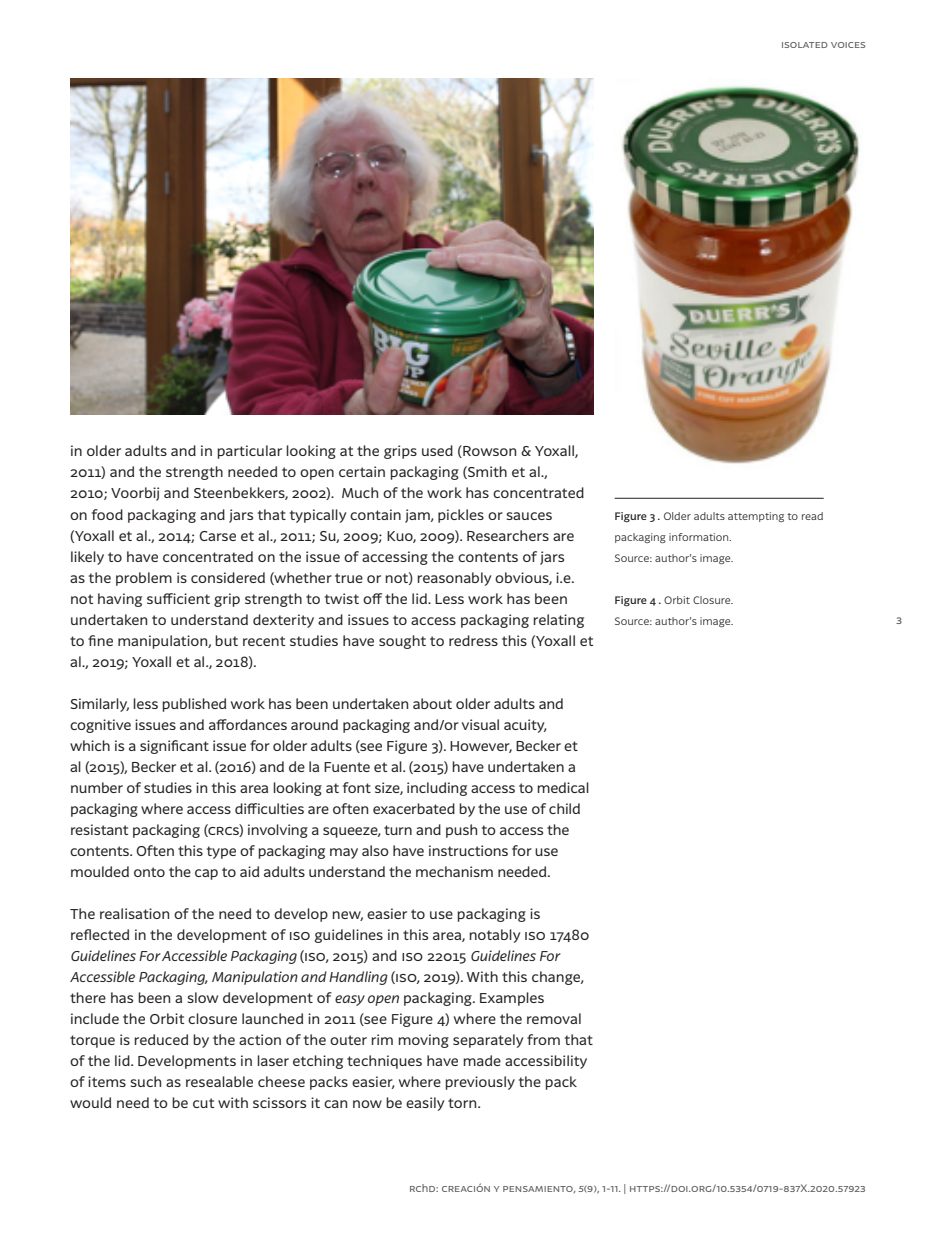
<style>
.page{position:relative;width:943px;height:1241px;background:#fff}
.page>*{position:absolute;margin:0;border:0;box-sizing:border-box;transform-origin:0 0}
.Notas{font:14px/21px "Latina";color:#231f20}
.t1{font:11.38px "Latina";color:#57585a}
.Notas-2{font:300 10.5px/21px "Latina";color:#231f20}
.t2{font:10.5px "Latina";color:#57585a}
.s1{font-style:italic}
.s2{font-weight:500}
</style>
<div class="page">
<img style="left:70px;top:78px;width:523px;height:336px">
<hr style="left:614px;top:498px;width:209px;height:1px;background:#231f20">
<img style="left:621px;top:86px;width:239px;height:378px">
<p class="t2" style="left:781px;top:39px;width:86px">isolated voices</p>
<p class="Notas" style="left:70px;top:441px;width:525px">in older adults and in particular looking at the grips used (Rowson &amp; Yoxall, 2011) and the strength needed to open certain packaging (Smith et al.,<br>2010; Voorbij and Steenbekkers, 2002). Much of the work has concentrated on food packaging and jars that typically contain jam, pickles or sauces (Yoxall et al., 2014; Carse et al., 2011; Su, 2009; Kuo, 2009). Researchers are likely to have concentrated on the issue of accessing the contents of jars<br>as the problem is considered (whether true or not) reasonably obvious, i.e. not having sufficient grip strength to twist off the lid. Less work has been undertaken to understand dexterity and issues to access packaging relating to fine manipulation, but recent studies have sought to redress this (Yoxall et al., 2019; Yoxall et al., 2018).</p>
<p class="Notas" style="left:70px;top:693px;width:521px">Similarly, less published work has been undertaken about older adults and cognitive issues and affordances around packaging and/or visual acuity, which is a significant issue for older adults (see Figure 3). However, Becker et al (2015), Becker et al. (2016) and de la Fuente et al. (2015) have undertaken a number of studies in this area looking at font size, including access to medical packaging where access difficulties are often exacerbated by the use of child resistant packaging (crcs) involving a squeeze, turn and push to access the contents. Often this type of packaging may also have instructions for use moulded onto the cap to aid adults understand the mechanism needed.</p>
<p class="Notas" style="left:70px;top:903px;width:524px">The realisation of the need to develop new, easier to use packaging is reflected in the development of iso guidelines in this area, notably iso 17480<br><span class="s1">Guidelines For Accessible Packaging</span> (iso, 2015) and iso 22015 <span class="s1">Guidelines For Accessible Packaging</span>, <span class="s1">Manipulation and Handling</span> (iso, 2019). With this change, there has been a slow development of <span class="s1">easy open</span> packaging. Examples include the Orbit closure launched in 2011 (see Figure 4) where the removal torque is reduced by the action of the outer rim moving separately from that of the lid. Developments in laser etching techniques have made accessibility of items such as resealable cheese packs easier, where previously the pack would need to be cut with scissors it can now be easily torn.</p>
<p class="Notas-2" style="left:614px;top:505px;width:210px"><span class="s2">Figure 3 .</span> Older adults attempting to read packaging information.<br>Source: author's image.</p>
<p class="Notas-2" style="left:614px;top:589px;width:120px"><span class="s2">Figure 4 .</span> Orbit Closure.<br>Source: author's image.</p>
<p class="t2" style="left:409px;top:1181px;width:458px">rchd: creación y pensamiento, <span class="s1">5</span>(9), 1-11. | https://doi.org/10.5354/0719-837X.2020.57923</p>
<p class="t1" style="left:896px;top:614px;width:8px">3</p>
</div>
